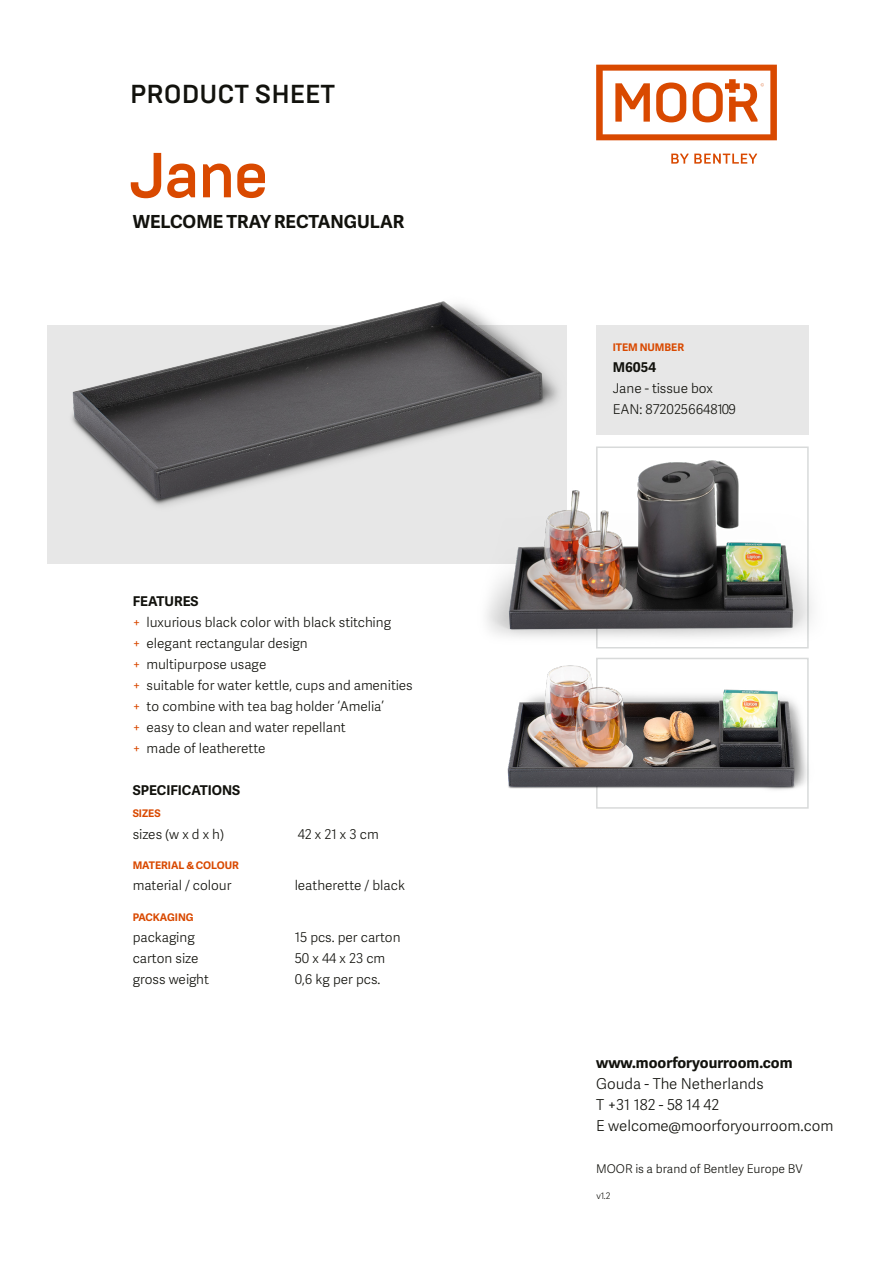
<style>
.page{position:relative;width:893px;height:1263px;background:#fff}
.page>*{position:absolute;margin:0;border:0;box-sizing:border-box;transform-origin:0 0}
.t1{font:500 63.45px "Brutal Type";color:#d94900}
.t2{font:500 25.95px "Brutal Type";color:#12120d}
.t3{font:700 18px "Adelle Sans";color:#12120d}
.t4{font:300 15px "Adelle Sans";color:#12120d}
.t5{font:700 15px "Adelle Sans";color:#12120d}
.kopje_groepen_-_01{font:300 13.5px "Adelle Sans";color:#12120d}
.t6{font:700 13.5px "Adelle Sans";color:#12120d}
.t7{font:300 12px "Adelle Sans";color:#12120d}
.kopje_groepen{font:700 10.5px "Adelle Sans";color:#d94900}
.kopje_groepen_-_01-2{font:700 10.5px "Adelle Sans";color:#d94900}
.t8{font:300 9px "Adelle Sans";color:#12120d}
.s1{color:#d94900}
</style>
<div class="page">
<svg style="left:671px;top:154px;width:86px;height:10px"></svg>
<svg style="left:596px;top:65px;width:181px;height:75px"></svg>
<div style="left:596px;top:325px;width:213px;height:110px;background:#e7e7e7"></div>
<div style="left:47px;top:325px;width:519px;height:238px;background:#e7e7e7"></div>
<img style="left:461px;top:453px;width:351px;height:196px">
<img style="left:71px;top:301px;width:500px;height:232px">
<img style="left:507px;top:657px;width:302px;height:150px">
<p class="t2" style="left:130px;top:78px;width:207px">PRODUCT SHEET</p>
<p class="t1" style="left:129px;top:137px;width:141px">Jane</p>
<p class="t3" style="left:133px;top:209px;width:273px">WELCOME TRAY RECTANGULAR</p>
<p class="t6" style="left:133px;top:591px;width:67px">FEATURES</p>
<p class="kopje_groepen_-_01" style="left:133px;top:614px;width:260px"><span class="s1">+</span> luxurious black color with black stitching</p>
<p class="kopje_groepen_-_01" style="left:133px;top:635px;width:177px"><span class="s1">+</span> elegant rectangular design</p>
<p class="kopje_groepen_-_01" style="left:133px;top:656px;width:135px"><span class="s1">+</span> multipurpose usage</p>
<p class="kopje_groepen_-_01" style="left:133px;top:677px;width:281px"><span class="s1">+</span> suitable for water kettle, cups and amenities</p>
<p class="kopje_groepen_-_01" style="left:133px;top:698px;width:253px"><span class="s1">+</span> to combine with tea bag holder ‘Amelia’</p>
<p class="kopje_groepen_-_01" style="left:133px;top:719px;width:215px"><span class="s1">+</span> easy to clean and water repellant</p>
<p class="kopje_groepen_-_01" style="left:133px;top:740px;width:134px"><span class="s1">+</span> made of leatherette</p>
<p class="t6" style="left:133px;top:780px;width:109px">SPECIFICATIONS</p>
<p class="kopje_groepen_-_01-2" style="left:133px;top:805px;width:29px">SIZES</p>
<p class="kopje_groepen_-_01" style="left:133px;top:826px;width:93px">sizes (w x d x h)</p>
<p class="kopje_groepen_-_01" style="left:298px;top:826px;width:83px">42 x 21 x 3 cm</p>
<p class="kopje_groepen" style="left:133px;top:858px;width:108px">MATERIAL &amp; COLOUR</p>
<p class="kopje_groepen_-_01" style="left:133px;top:878px;width:100px">material / colour</p>
<p class="kopje_groepen_-_01" style="left:295px;top:878px;width:112px">leatherette / black</p>
<p class="kopje_groepen" style="left:133px;top:909px;width:62px">PACKAGING</p>
<p class="kopje_groepen_-_01" style="left:133px;top:929px;width:64px">packaging</p>
<p class="kopje_groepen_-_01" style="left:295px;top:929px;width:107px">15 pcs. per carton</p>
<p class="kopje_groepen_-_01" style="left:133px;top:950px;width:67px">carton size</p>
<p class="kopje_groepen_-_01" style="left:295px;top:950px;width:92px">50 x 44 x 23 cm</p>
<p class="kopje_groepen_-_01" style="left:133px;top:971px;width:78px">gross weight</p>
<p class="kopje_groepen_-_01" style="left:295px;top:971px;width:87px">0,6 kg per pcs.</p>
<p class="kopje_groepen" style="left:613px;top:339px;width:73px">ITEM NUMBER</p>
<p class="t6" style="left:613px;top:357px;width:45px">M6054</p>
<p class="kopje_groepen_-_01" style="left:613px;top:380px;width:102px">Jane - tissue box</p>
<p class="kopje_groepen_-_01" style="left:613px;top:401px;width:125px">EAN: 8720256648109</p>
<p class="t5" style="left:596px;top:1052px;width:198px">www.moorforyourroom.com</p>
<p class="t4" style="left:596px;top:1075px;width:169px">Gouda - The Netherlands</p>
<p class="t4" style="left:596px;top:1096px;width:125px">T +31 182 - 58 14 42</p>
<p class="t4" style="left:596px;top:1117px;width:239px">E welcome@moorforyourroom.com</p>
<p class="t7" style="left:596px;top:1162px;width:208px">MOOR is a brand of Bentley Europe BV</p>
<p class="t8" style="left:596px;top:1191px;width:15px">v1.2</p>
</div>
